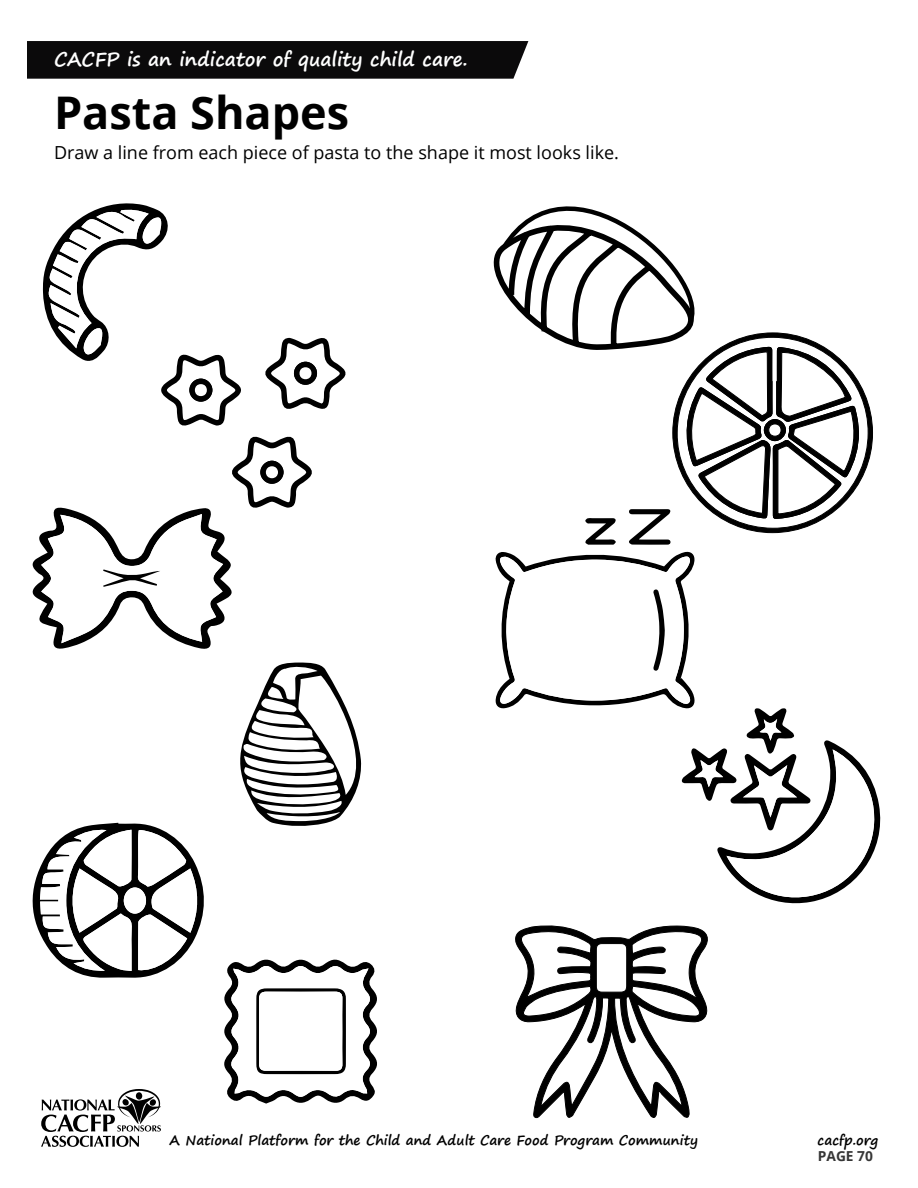
<style>
.page{position:relative;width:918px;height:1188px;background:#fff}
.page>*{position:absolute;margin:0;border:0;box-sizing:border-box;transform-origin:0 0}
.t1{font:700 45px "Open Sans";color:#000}
.t2{font:700 19.05px "Segoe Print";color:#fff}
.t3{font:18px "Open Sans";color:#000}
.t4{font:700 13.8px "Open Sans";color:#363636}
.t5{font:700 13.5px "Segoe Print";color:#000}
</style>
<div class="page">
<div style="left:27px;top:41px;width:501px;height:38px;background:#0b0a0b"></div>
<svg style="left:240px;top:663px;width:122px;height:163px"></svg>
<svg style="left:32px;top:823px;width:172px;height:155px"></svg>
<div style="left:124px;top:887px;width:22px;height:27px;background:#fff;border-radius:50%"></div>
<svg style="left:224px;top:959px;width:153px;height:145px"></svg>
<svg style="left:265px;top:337px;width:81px;height:72px"></svg>
<svg style="left:32px;top:436px;width:280px;height:213px"></svg>
<svg style="left:42px;top:203px;width:199px;height:223px"></svg>
<div style="left:299px;top:366px;width:13px;height:14px;background:#fff;border-radius:50%"></div>
<div style="left:298px;top:365px;width:15px;height:16px;border:2px solid #000;border-radius:50%"></div>
<div style="left:265px;top:465px;width:14px;height:14px;background:#fff;border-radius:50%"></div>
<div style="left:264px;top:464px;width:16px;height:16px;border:2px solid #000;border-radius:50%"></div>
<div style="left:194px;top:383px;width:14px;height:14px;background:#fff;border-radius:50%"></div>
<div style="left:193px;top:382px;width:16px;height:16px;border:2px solid #000;border-radius:50%"></div>
<svg style="left:495px;top:551px;width:386px;height:567px"></svg>
<svg style="left:493px;top:206px;width:380px;height:339px"></svg>
<svg style="left:41px;top:1089px;width:120px;height:58px"></svg>
<h2 class="t2" style="left:54px;top:42px;width:415px">CACFP is an indicator of quality child care.</h2>
<h1 class="t1" style="left:54px;top:81px;width:297px">Pasta Shapes</h1>
<h3 class="t3" style="left:54px;top:140px;width:567px">Draw a line from each piece of pasta to the shape it most looks like.</h3>
<p class="t5" style="left:170px;top:1128px;width:530px">A National Platform for the Child and Adult Care Food Program Community</p>
<p class="t5" style="left:818px;top:1128px;width:62px">cacfp.org</p>
<p class="t4" style="left:818px;top:1146px;width:57px">PAGE 70</p>
</div>
